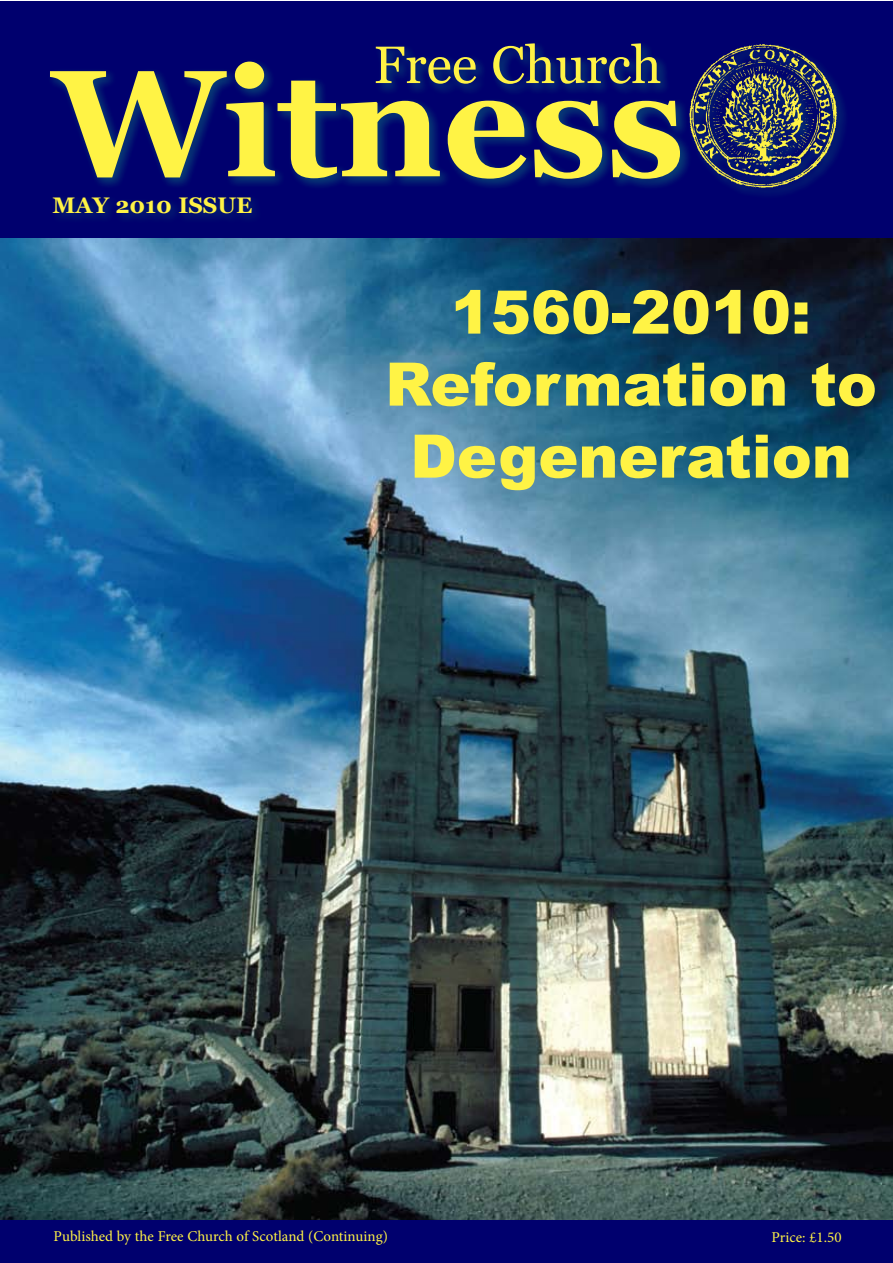
<style>
.page{position:relative;width:893px;height:1263px;background:#fff}
.page>*{position:absolute;margin:0;border:0;box-sizing:border-box;transform-origin:0 0}
.t1{font:700 151.65px "Georgia";color:#fff345}
.t2{font:900 60px/72px "Arial";color:#fff345;text-align:center}
.t3{font:52.5px "Georgia";color:#fff345}
.t4{font:700 22.5px "Georgia";color:#fff345}
.t5{font:15px "Minion Pro";color:#fff345}
</style>
<div class="page">
<img style="left:0;top:237px;width:892px;height:983px">
<div style="left:0;top:1px;width:892px;height:236px;background:#00006e"></div>
<div style="left:372px;top:40px;width:299px;height:57px;background:#0a5079;opacity:.75"></div>
<div style="left:46px;top:58px;width:646px;height:133px;background:#0a5079;opacity:.75"></div>
<div style="left:49px;top:193px;width:214px;height:32px;background:#01096f"></div>
<div style="left:686px;top:41px;width:163px;height:158px;background:#0a5079;opacity:.75"></div>
<img style="left:688px;top:43px;width:154px;height:145px">
<div style="left:0;top:1220px;width:892px;height:43px;background:#00006e"></div>
<h3 class="t3" style="left:374px;top:35px;width:290px">Free Church</h3>
<h1 class="t1" style="left:53px;top:37px;width:633px">Witness</h1>
<h3 class="t4" style="left:53px;top:193px;width:202px">MAY 2010 ISSUE</h3>
<h2 class="t2" style="left:385px;top:274px;width:493px">1560-2010:<br>Reformation to<br>Degeneration</h2>
<p class="t5" style="left:54px;top:1226px;width:336px">Published by the Free Church of Scotland (Continuing)</p>
<p class="t5" style="left:771px;top:1227px;width:72px">Price: £1.50</p>
</div>
